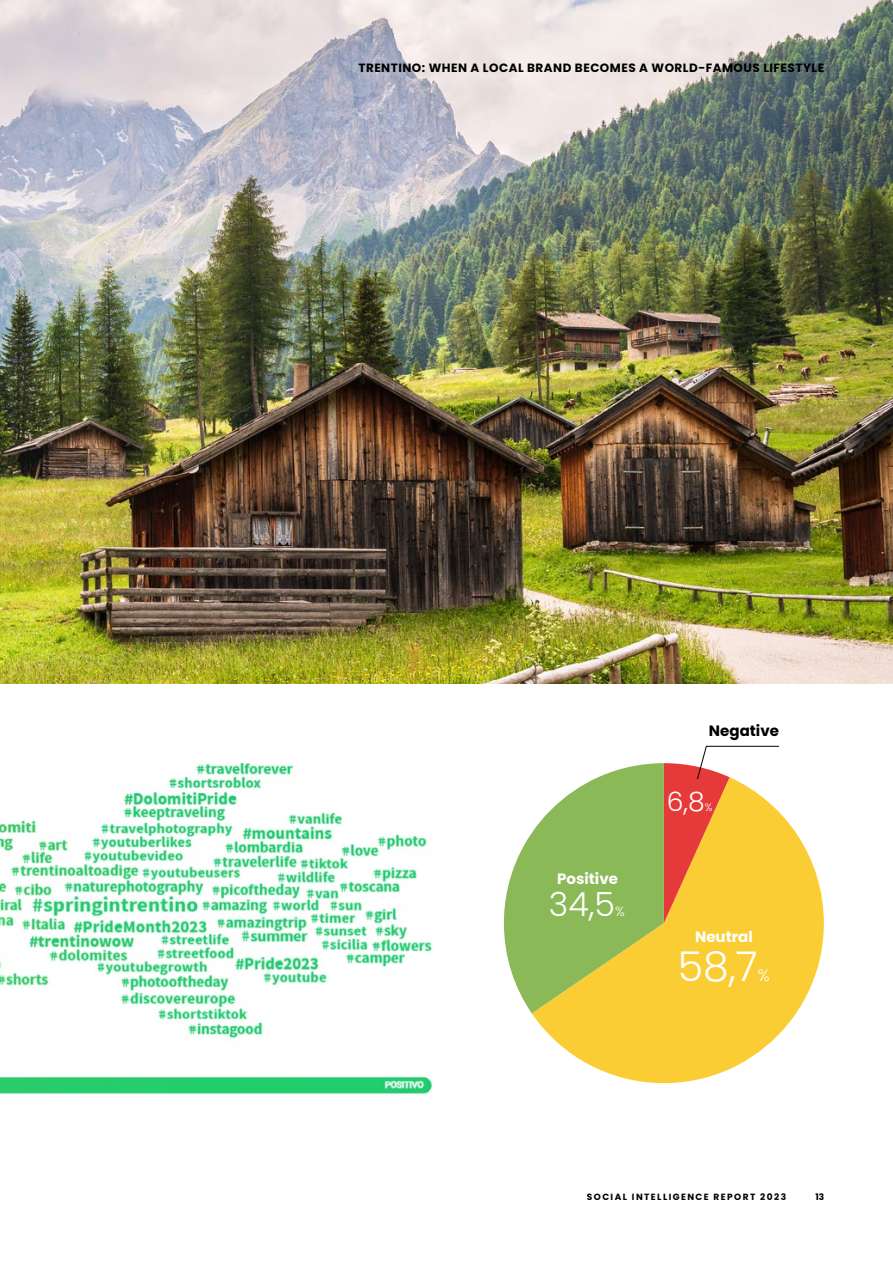
<style>
.page{position:relative;width:893px;height:1263px;background:#fff}
.page>*{position:absolute;margin:0;border:0;box-sizing:border-box;transform-origin:0 0}
.t1{font:300 41.1px "Poppins";color:#fff}
.t2{font:300 33.3px "Poppins";color:#fff}
.t3{font:300 26.7px "Poppins";color:#fff}
.t4{font:300 16.5px "Poppins";color:#fff}
.t5{font:700 15px "Poppins";color:#fff}
.t6{font:700 15px "Poppins";color:#000}
.t7{font:300 13.35px "Poppins";color:#fff}
.t8{font:700 12px "Poppins";letter-spacing:.04em;color:#000}
.t9{font:300 10.65px "Poppins";color:#fff}
.t10{font:700 9px "Poppins";letter-spacing:.16em;color:#000}
</style>
<div class="page">
<img style="left:0;top:762px;width:433px;height:332px">
<img style="left:0;top:0;width:893px;height:683px">
<svg style="left:532px;top:812px;width:292px;height:271px;fill:#fbcd34"></svg>
<svg style="left:504px;top:746px;width:275px;height:267px"></svg>
<p class="t8" style="left:358px;top:61px;width:467px">TRENTINO: WHEN A LOCAL BRAND BECOMES A WORLD-FAMOUS LIFESTYLE</p>
<p class="t6" style="left:709px;top:722px;width:72px">Negative</p>
<p class="t5" style="left:557px;top:870px;width:62px">Positive</p>
<h2 class="t2" style="left:549px;top:885px;width:68px">34,5</h2>
<p class="t7" style="left:615px;top:904px;width:11px">%</p>
<h3 class="t3" style="left:667px;top:786px;width:40px">6,8</h3>
<p class="t9" style="left:705px;top:801px;width:9px">%</p>
<p class="t5" style="left:695px;top:928px;width:59px">Neutral</p>
<h1 class="t1" style="left:678px;top:943px;width:82px">58,7</h1>
<h3 class="t4" style="left:758px;top:966px;width:13px">%</h3>
<p class="t10" style="left:587px;top:1192px;width:201px">SOCIAL INTELLIGENCE REPORT 2023</p>
<p class="t10" style="left:815px;top:1192px;width:10px">13</p>
</div>
